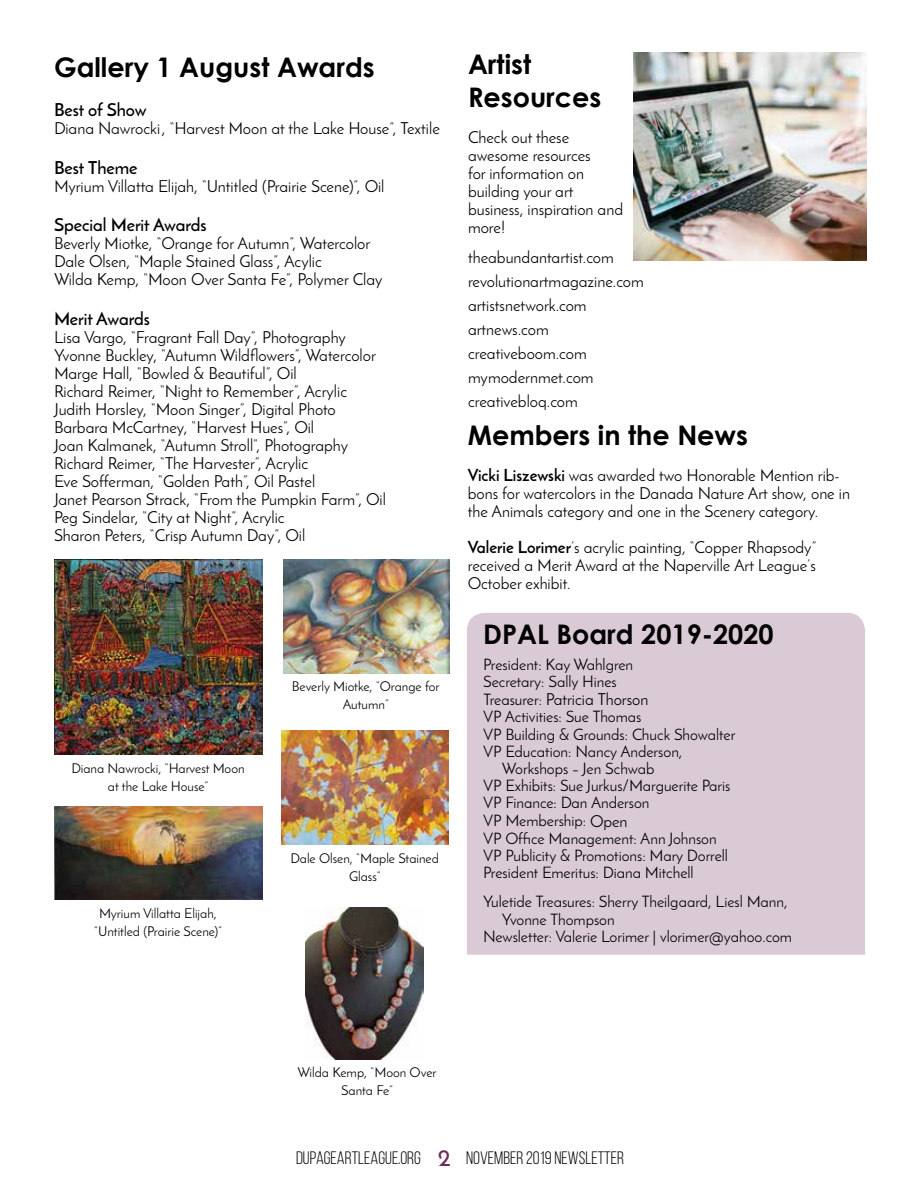
<style>
.page{position:relative;width:918px;height:1188px;background:#fff}
.page>*{position:absolute;margin:0;border:0;box-sizing:border-box;transform-origin:0 0}
.t1{font:700 27px/32.4px "Century Gothic";color:#000}
.t2{font:600 18px "Josefin Sans";color:#000}
.t3{font:18px "Bebas Neue";color:#000}
.t4{font:16.5px/18px "Josefin Sans";color:#000}
.t5{font:15.75px/17.2px "Josefin Sans";color:#000}
.t6{font:13.5px/18px "Josefin Sans";color:#000;text-align:center}
.s1{font-weight:700}
.s2{font-size:15.75px}
.s3{font-size:16.5px}
.s4{font-family:"Josefin Sans";font-weight:600;font-size:24px;color:#6d2a5b}
</style>
<div class="page">
<img style="left:283px;top:559px;width:167px;height:115px">
<img style="left:54px;top:560px;width:208px;height:195px">
<img style="left:305px;top:908px;width:119px;height:151px">
<img style="left:54px;top:807px;width:208px;height:92px">
<div style="left:467px;top:613px;width:398px;height:342px;background:#dacad6"></div>
<img style="left:281px;top:730px;width:167px;height:115px">
<img style="left:634px;top:53px;width:232px;height:208px">
<h1 class="t1" style="left:54px;top:50px;width:322px">Gallery 1 August Awards</h1>
<p class="t2" style="left:54px;top:99px;width:94px">Best of Show</p>
<p class="t4" style="left:54px;top:119px;width:387px">Diana Nawrocki, “Harvest Moon at the Lake House”, Textile</p>
<p class="t2" style="left:54px;top:156px;width:85px">Best Theme</p>
<p class="t4" style="left:54px;top:177px;width:332px">Myrium Villatta Elijah, “Untitled (Prairie Scene)”, Oil</p>
<p class="t2" style="left:54px;top:214px;width:154px">Special Merit Awards</p>
<p class="t4" style="left:54px;top:235px;width:330px">Beverly Miotke, “Orange for Autumn”, Watercolor<br>Dale Olsen, “Maple Stained Glass”, Acylic<br>Wilda Kemp, “Moon Over Santa Fe”, Polymer Clay</p>
<p class="t2" style="left:54px;top:308px;width:97px">Merit Awards</p>
<p class="t4" style="left:54px;top:328px;width:333px">Lisa Vargo, “Fragrant Fall Day”, Photography Yvonne Buckley, “Autumn Wildflowers”, Watercolor Marge Hall, “Bowled &amp; Beautiful”, Oil<br>Richard Reimer, “Night to Remember”, Acrylic Judith Horsley, “Moon Singer”, Digital Photo Barbara McCartney, “Harvest Hues”, Oil<br>Joan Kalmanek, “Autumn Stroll”, Photography Richard Reimer, “The Harvester”, Acrylic<br>Eve Sofferman, “Golden Path”, Oil Pastel<br>Janet Pearson Strack, “From the Pumpkin Farm”, Oil Peg Sindelar, “City at Night”, Acrylic<br>Sharon Peters, “Crisp Autumn Day”, Oil</p>
<p class="t6" style="left:72px;top:759px;width:175px">Diana Nawrocki, “Harvest Moon at the Lake House”</p>
<p class="t6" style="left:94px;top:904px;width:129px">Myrium Villatta Elijah, “Untitled (Prairie Scene)”</p>
<p class="t6" style="left:292px;top:677px;width:149px">Beverly Miotke, “Orange for<br>Autumn”</p>
<p class="t6" style="left:290px;top:849px;width:150px">Dale Olsen, “Maple Stained<br>Glass”</p>
<h1 class="t1" style="left:468px;top:48px;width:135px">Artist<br>Resources</h1>
<p class="t4" style="left:468px;top:128px;width:157px">Check out these awesome resources<br>for information on building your art business, inspiration and more!</p>
<p class="t4" style="left:468px;top:245px;width:177px;line-height:24px">theabundantartist.com revolutionartmagazine.com artistsnetwork.com artnews.com creativeboom.com mymodernmet.com creativebloq.com</p>
<h1 class="t1" style="left:468px;top:419px;width:282px">Members in the News</h1>
<p class="t4" style="left:468px;top:467px;width:384px"><span class="s1">Vicki Liszewski</span> was awarded two Honorable Mention rib&shy;bons for watercolors in the Danada Nature Art show, one in the Animals category and one in the Scenery category.</p>
<p class="t4" style="left:468px;top:539px;width:350px;text-align:justify"><span class="s1">Valerie Lorimer</span>’s acrylic painting, “Copper Rhapsody” received a Merit Award at the Naperville Art League’s October exhibit.</p>
<h1 class="t1" style="left:483px;top:617px;width:292px">DPAL Board 2019-2020</h1>
<p class="t5" style="left:483px;top:656px;width:152px">President: Kay Wahlgren<br>Secretary: Sally Hines</p>
<p class="t4" style="left:483px;top:690px;width:167px"><span class="s2">Treasurer:</span> Patricia Thorson</p>
<p class="t5" style="left:483px;top:708px;width:160px">VP Activities: Sue Thomas</p>
<p class="t5" style="left:483px;top:725px;width:254px">VP Building &amp; Grounds: Chuck Showalter</p>
<p class="t5" style="left:483px;top:743px;width:201px">VP Education: Nancy Anderson,</p>
<p class="t5" style="left:502px;top:760px;width:154px">Workshops – Jen Schwab</p>
<p class="t5" style="left:483px;top:777px;width:249px">VP Exhibits: Sue Jurkus/Marguerite Paris</p>
<p class="t5" style="left:483px;top:794px;width:168px">VP Finance: Dan Anderson</p>
<p class="t5" style="left:483px;top:812px;width:146px">VP Membership: <span class="s3">Open</span></p>
<p class="t5" style="left:483px;top:830px;width:235px">VP Office Management: Ann Johnson</p>
<p class="t5" style="left:483px;top:847px;width:246px">VP Publicity &amp; Promotions: Mary Dorrell</p>
<p class="t5" style="left:483px;top:864px;width:212px">President Emeritus: Diana Mitchell</p>
<p class="t5" style="left:483px;top:893px;width:306px">Yuletide Treasures: Sherry Theilgaard, Liesl Mann,</p>
<p class="t5" style="left:502px;top:911px;width:114px">Yvonne Thompson</p>
<p class="t5" style="left:483px;top:928px;width:310px">Newsletter: Valerie Lorimer | vlorimer@yahoo.com</p>
<p class="t6" style="left:298px;top:1063px;width:140px">Wilda Kemp, “Moon Over<br>Santa Fe”</p>
<p class="t3" style="left:296px;top:1148px;width:330px">DUPAGEARTLEAGUE.ORG <span class="s4">2</span> NOVEMBER 2019 NEWSLETTER</p>
</div>
